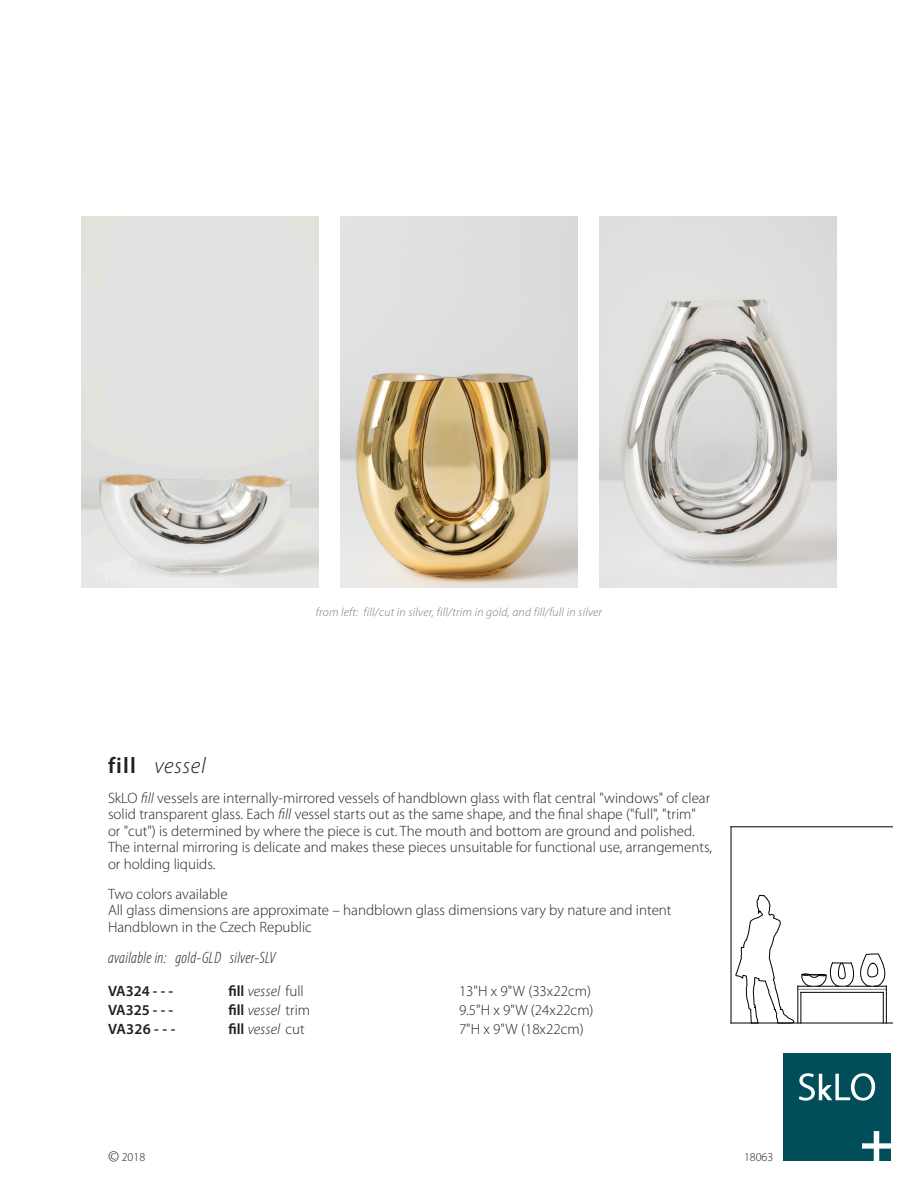
<style>
.page{position:relative;width:918px;height:1188px;background:#fff}
.page>*{position:absolute;margin:0;border:0;box-sizing:border-box;transform-origin:0 0}
.t1{font:italic 300 22.5px "Myriad Pro";letter-spacing:.025em;color:#231f20}
.Available_in{font:italic 300 condensed 16.5px "Myriad Pro";letter-spacing:.02em;color:#231f20}
.Description{font:300 15px/16.5px "Myriad Pro";color:#231f20}
.t2{font:italic 300 15px "Myriad Pro";color:#231f20}
.t3{font:600 15px "Myriad Pro";color:#231f20}
.t4{font:italic 300 12px "Myriad Pro";letter-spacing:.02em;color:#7f7673}
.t5{font:300 12px "Myriad Pro";color:#231f20}
.s1{font-weight:600;font-style:normal}
.s2{font-style:italic}
.s3{font-style:normal}
.s4{font-size:16.5px}
</style>
<div class="page">
<svg style="left:783px;top:1053px;width:108px;height:108px;background:#155c66"></svg>
<hr style="left:731px;top:1023px;width:161px;height:1px;background:#000">
<hr style="left:731px;top:827px;width:161px;height:1px;background:#000">
<hr style="left:798px;top:986px;width:88px;height:1px;background:#000">
<hr style="left:798px;top:989px;width:88px;height:1px;background:#808080">
<hr style="left:801px;top:992px;width:82px;height:1px;background:#000">
<hr style="left:731px;top:827px;width:1px;height:196px;background:#000">
<hr style="left:798px;top:986px;width:1px;height:37px;background:#000">
<hr style="left:801px;top:992px;width:1px;height:31px;background:#000">
<hr style="left:883px;top:992px;width:1px;height:31px;background:#000">
<hr style="left:886px;top:986px;width:1px;height:37px;background:#000">
<svg style="left:736px;top:895px;width:58px;height:129px"></svg>
<svg style="left:801px;top:963px;width:53px;height:23px"></svg>
<svg style="left:860px;top:954px;width:25px;height:32px"></svg>
<img style="left:599px;top:216px;width:238px;height:372px">
<img style="left:340px;top:216px;width:238px;height:372px">
<img style="left:81px;top:216px;width:238px;height:372px">
<p class="t4" style="left:316px;top:605px;width:288px">from left: fill/cut in silver, fill/trim in gold, and fill/full in silver</p>
<p class="t1" style="left:108px;top:752px;width:99px"><span class="s1">fill</span> vessel</p>
<p class="Description" style="left:108px;top:789px;width:606px">SkLO <span class="s2">fill</span> vessels are internally-mirrored vessels of handblown glass with flat central "windows" of clear solid transparent glass. Each <span class="s2">fill</span> vessel starts out as the same shape, and the final shape ("full", "trim" or "cut") is determined by where the piece is cut. The mouth and bottom are ground and polished.<br>The internal mirroring is delicate and makes these pieces unsuitable for functional use, arrangements, or holding liquids.</p>
<p class="Description" style="left:108px;top:885px;width:565px">Two colors available<br>All glass dimensions are approximate – handblown glass dimensions vary by nature and intent<br>Handblown in the Czech Republic</p>
<p class="Available_in" style="left:108px;top:948px;width:169px">available in: gold-GLD silver-SLV</p>
<p class="t3" style="left:108px;top:981px;width:67px">VA324 - - -</p>
<p class="t2" style="left:228px;top:982px;width:77px"><span class="s1">fill</span> vessel <span class="s3">full</span></p>
<p class="Description" style="left:459px;top:982px;width:133px">13"H x 9"W (33x22cm)</p>
<p class="t3" style="left:108px;top:1000px;width:67px">VA325 - - -</p>
<p class="t2" style="left:228px;top:1001px;width:83px"><span class="s1">fill</span> vessel <span class="s3">trim</span></p>
<p class="Description" style="left:459px;top:1001px;width:136px">9.5"H x 9"W (24x22cm)</p>
<p class="t3" style="left:108px;top:1019px;width:69px">VA326 - - -</p>
<p class="t2" style="left:228px;top:1020px;width:78px"><span class="s1">fill</span> vessel <span class="s3">cut</span></p>
<p class="Description" style="left:459px;top:1020px;width:126px">7"H x 9"W (18x22cm)</p>
<p class="t5" style="left:108px;top:1150px;width:39px"><span class="s4">©</span> 2018</p>
<p class="t5" style="left:744px;top:1150px;width:31px">18063</p>
</div>
